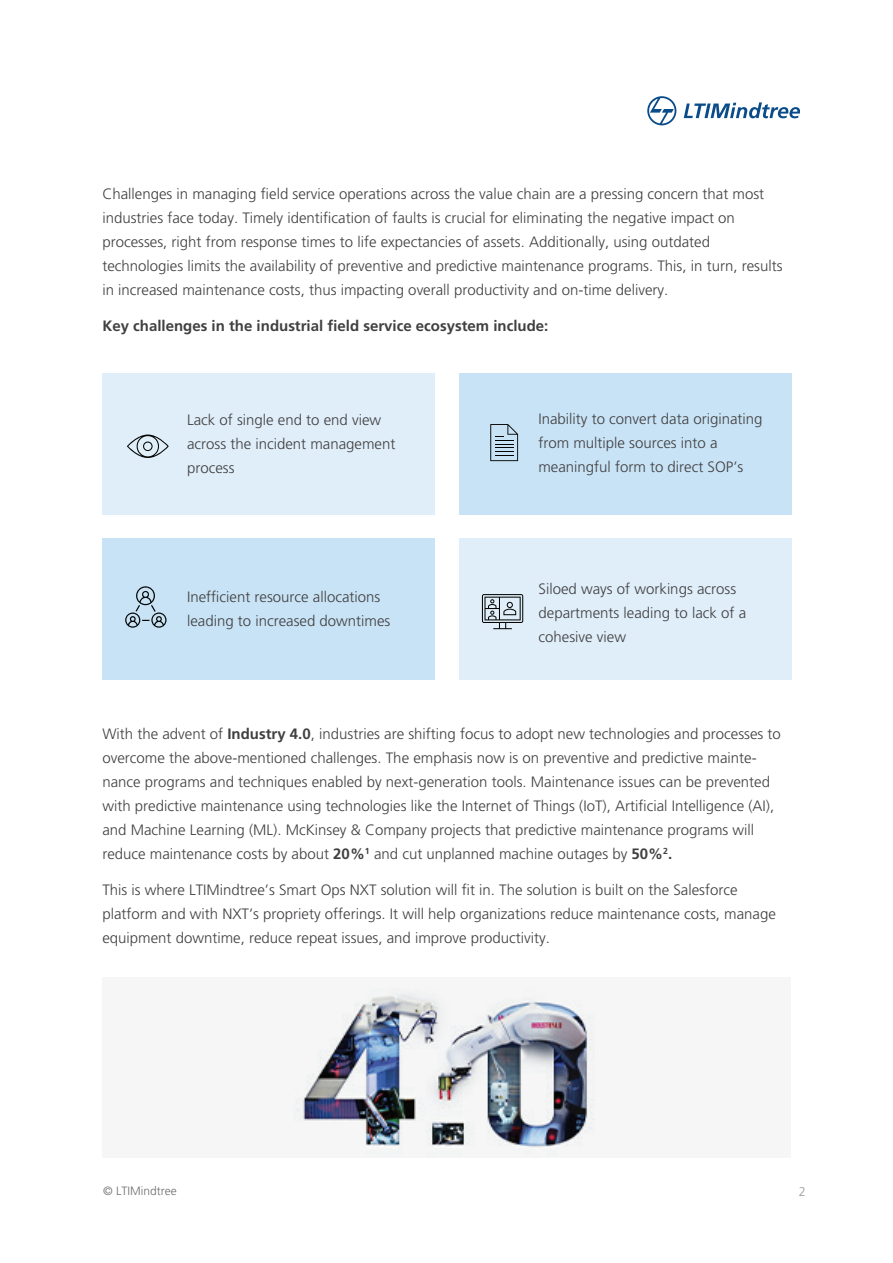
<style>
.page{position:relative;width:893px;height:1263px;background:#fff}
.page>*{position:absolute;margin:0;border:0;box-sizing:border-box;transform-origin:0 0}
.t1{font:300 15px/24px "Frutiger LT Pro";color:#413f41}
.t2{font:700 15px "Frutiger LT Pro";color:#413f41}
.t3{font:300 12.75px "Frutiger LT Pro";color:#96999c}
.t4{font:300 12px "Frutiger LT Pro";color:#6d6e71}
.s1{font-weight:700}
</style>
<div class="page">
<div style="left:102px;top:374px;width:333px;height:141px;background:#dfeef9"></div>
<div style="left:459px;top:374px;width:333px;height:141px;background:#c8e3f5"></div>
<div style="left:102px;top:539px;width:333px;height:141px;background:#c8e3f5"></div>
<div style="left:459px;top:539px;width:333px;height:141px;background:#dfeef9"></div>
<svg style="left:647px;top:96px;width:29px;height:29px"></svg>
<svg style="left:684px;top:102px;width:116px;height:16px"></svg>
<svg style="left:127px;top:434px;width:42px;height:24px"></svg>
<svg style="left:490px;top:424px;width:28px;height:37px"></svg>
<svg style="left:125px;top:586px;width:42px;height:42px"></svg>
<svg style="left:482px;top:594px;width:41px;height:35px"></svg>
<img style="left:293px;top:987px;width:302px;height:170px">
<p class="t1" style="left:102px;top:182px;width:682px">Challenges in managing field service operations across the value chain are a pressing concern that most industries face today. Timely identification of faults is crucial for eliminating the negative impact on processes, right from response times to life expectancies of assets. Additionally, using outdated technologies limits the availability of preventive and predictive maintenance programs. This, in turn, results in increased maintenance costs, thus impacting overall productivity and on-time delivery.</p>
<p class="t2" style="left:102px;top:317px;width:447px">Key challenges in the industrial field service ecosystem include:</p>
<p class="t1" style="left:187px;top:408px;width:210px">Lack of single end to end view across the incident management process</p>
<p class="t1" style="left:538px;top:407px;width:226px">Inability to convert data originating from multiple sources into a meaningful form to direct SOP’s</p>
<p class="t1" style="left:187px;top:584px;width:205px">Inefficient resource allocations leading to increased downtimes</p>
<p class="t1" style="left:539px;top:577px;width:209px">Siloed ways of workings across departments leading to lack of a cohesive view</p>
<p class="t1" style="left:102px;top:722px;width:680px">With the advent of <span class="s1">Industry 4.0</span>, industries are shifting focus to adopt new technologies and processes to overcome the above-mentioned challenges. The emphasis now is on preventive and predictive mainte&shy;nance programs and techniques enabled by next-generation tools. Maintenance issues can be prevented with predictive maintenance using technologies like the Internet of Things (IoT), Artificial Intelligence (AI), and Machine Learning (ML). McKinsey &amp; Company projects that predictive maintenance programs will reduce maintenance costs by about <span class="s1">20%</span><sup>1</sup> and cut unplanned machine outages by <span class="s1">50%</span><sup>2</sup><span class="s1">.</span></p>
<p class="t1" style="left:102px;top:878px;width:675px">This is where LTIMindtree’s Smart Ops NXT solution will fit in. The solution is built on the Salesforce platform and with NXT’s propriety offerings. It will help organizations reduce maintenance costs, manage equipment downtime, reduce repeat issues, and improve productivity.</p>
<p class="t4" style="left:103px;top:1184px;width:75px">© LTIMindtree</p>
<p class="t3" style="left:799px;top:1184px;width:9px">2</p>
</div>
